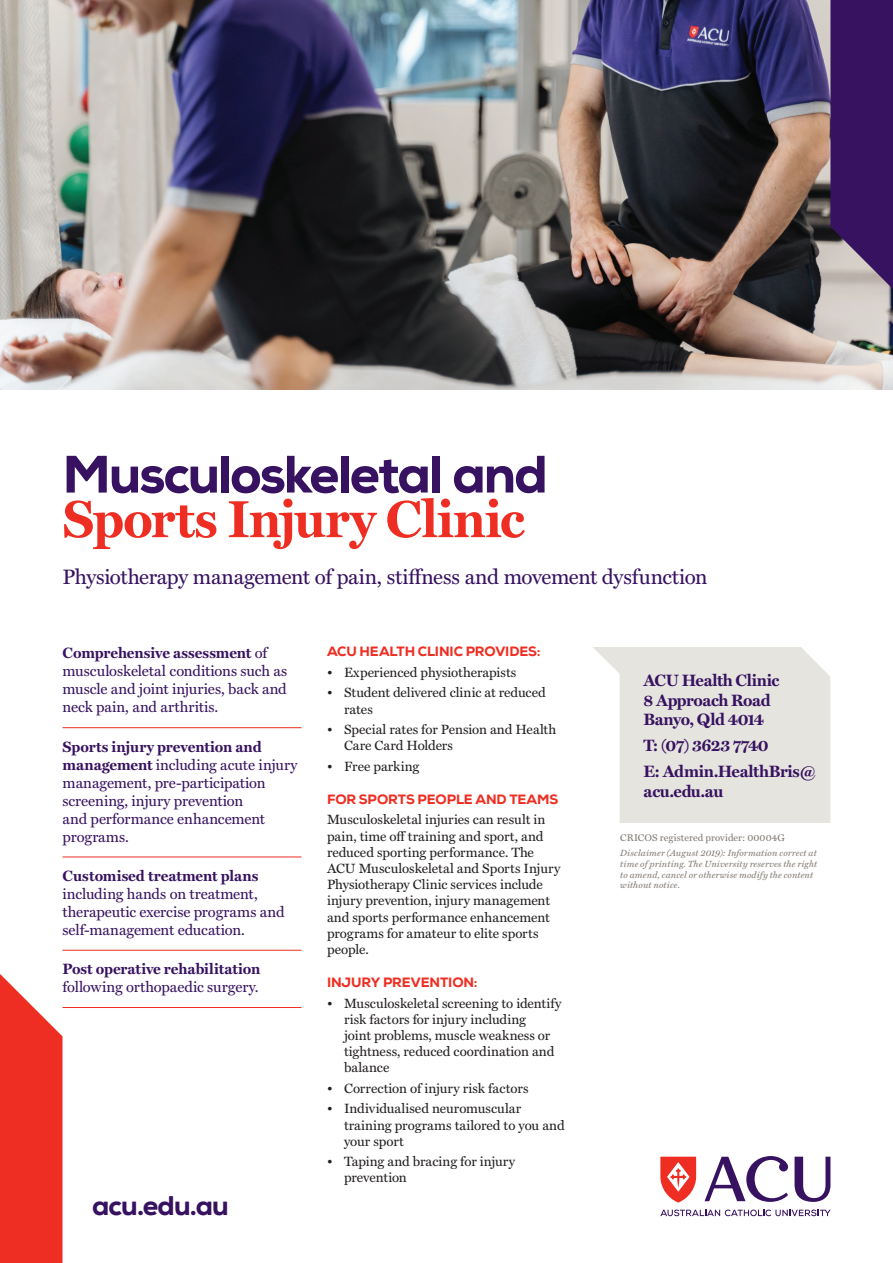
<style>
.page{position:relative;width:893px;height:1263px;background:#fff}
.page>*{position:absolute;margin:0;border:0;box-sizing:border-box;transform-origin:0 0}
.t1{font:800 52.5px "Nexa";letter-spacing:-.04em;color:#371260}
.t2{font:700 52.5px "Miller Text";letter-spacing:-.02em;color:#ee2e22}
.t3{font:800 27px "Nexa";letter-spacing:-.03em;color:#371260}
.t4{font:21px "Miller Text";letter-spacing:-.02em;color:#371260}
.t5{font:700 16.5px/19.8px "Miller Text";letter-spacing:-.025em;color:#371260}
.t6{font:15px/18px "Miller Text";letter-spacing:-.005em;color:#371260}
.t7{font:700 15px "Miller Text";color:#371260}
.t8{font:13.5px/16.2px "Miller Text";color:#231f20}
.t9{font:800 13.5px "Nexa";letter-spacing:-.01em;color:#ee2e22}
.t10{font:9.75px "Miller Text";letter-spacing:.01em;color:#7f776f}
.t11{font:italic 9px/10.8px "Miller Text";letter-spacing:.015em;color:#7f776f}
.s1{font-weight:700}
</style>
<div class="page">
<hr style="left:63px;top:727px;width:238px;height:1px;background:#ee2e22">
<hr style="left:63px;top:856px;width:238px;height:1px;background:#ee2e22">
<hr style="left:63px;top:950px;width:238px;height:1px;background:#ee2e22">
<hr style="left:63px;top:1007px;width:238px;height:1px;background:#ee2e22">
<img style="left:0;top:0;width:893px;height:390px">
<svg style="left:830px;top:0;width:63px;height:289px"></svg>
<svg style="left:0;top:974px;width:63px;height:289px"></svg>
<svg style="left:660px;top:1157px;width:36px;height:45px"></svg>
<svg style="left:660px;top:1209px;width:170px;height:7px"></svg>
<svg style="left:794px;top:1157px;width:36px;height:45px"></svg>
<svg style="left:705px;top:1156px;width:83px;height:46px"></svg>
<svg style="left:593px;top:647px;width:237px;height:176px"></svg>
<h1 class="t1" style="left:63px;top:441px;width:487px">Musculoskeletal and</h1>
<h1 class="t2" style="left:63px;top:478px;width:464px">Sports Injury Clinic</h1>
<h3 class="t4" style="left:63px;top:561px;width:646px">Physiotherapy management of pain, stiffness and movement dysfunction</h3>
<p class="t6" style="left:63px;top:643px;width:226px"><span class="s1">Comprehensive assessment</span> of musculoskeletal conditions such as muscle and joint injuries, back and neck pain, and arthritis.</p>
<p class="t6" style="left:63px;top:736px;width:237px"><span class="s1">Sports injury prevention and management</span> including acute injury management, pre-participation screening, injury prevention<br>and performance enhancement programs.</p>
<p class="t7" style="left:63px;top:864px;width:197px">Customised treatment plans</p>
<p class="t6" style="left:63px;top:884px;width:224px">including hands on treatment, therapeutic exercise programs and self-management education.</p>
<p class="t7" style="left:63px;top:957px;width:199px">Post operative rehabilitation</p>
<p class="t6" style="left:63px;top:977px;width:198px">following orthopaedic surgery.</p>
<h2 class="t3" style="left:92px;top:1188px;width:138px">acu.edu.au</h2>
<p class="t9" style="left:327px;top:643px;width:215px">ACU HEALTH CLINIC PROVIDES:</p>
<p class="t8" style="left:327px;top:663px;width:191px">• Experienced physiotherapists</p>
<p class="t8" style="left:344px;top:684px;width:203px;text-indent:-17px">• Student delivered clinic at reduced rates</p>
<p class="t8" style="left:344px;top:720px;width:214px;text-indent:-17px">• Special rates for Pension and Health<br>Care Card Holders</p>
<p class="t8" style="left:327px;top:757px;width:94px">• Free parking</p>
<p class="t9" style="left:327px;top:790px;width:233px">FOR SPORTS PEOPLE AND TEAMS</p>
<p class="t8" style="left:327px;top:811px;width:235px">Musculoskeletal injuries can result in pain, time off training and sport, and reduced sporting performance. The ACU Musculoskeletal and Sports Injury Physiotherapy Clinic services include injury prevention, injury management and sports performance enhancement programs for amateur to elite sports people.</p>
<p class="t9" style="left:327px;top:974px;width:152px">INJURY PREVENTION:</p>
<p class="t8" style="left:344px;top:994px;width:219px;text-indent:-17px">• Musculoskeletal screening to identify risk factors for injury including<br>joint problems, muscle weakness or tightness, reduced coordination and balance</p>
<p class="t8" style="left:327px;top:1079px;width:203px">• Correction of injury risk factors</p>
<p class="t8" style="left:344px;top:1100px;width:222px;text-indent:-17px">• Individualised neuromuscular training programs tailored to you and your sport</p>
<p class="t8" style="left:344px;top:1152px;width:173px;text-indent:-17px">• Taping and bracing for injury prevention</p>
<p class="t5" style="left:644px;top:669px;width:137px">ACU Health Clinic<br>8 Approach Road<br>Banyo, Qld 4014</p>
<p class="t5" style="left:644px;top:732px;width:174px;line-height:25.7px">T: (07) 3623 7740<br>E: Admin.HealthBris@</p>
<p class="t5" style="left:644px;top:780px;width:81px">acu.edu.au</p>
<p class="t10" style="left:620px;top:830px;width:166px">CRICOS registered provider: 00004G</p>
<p class="t11" style="left:620px;top:847px;width:198px">Disclaimer (August 2019): Information correct at time of printing. The University reserves the right to amend, cancel or otherwise modify the content without notice.</p>
</div>
